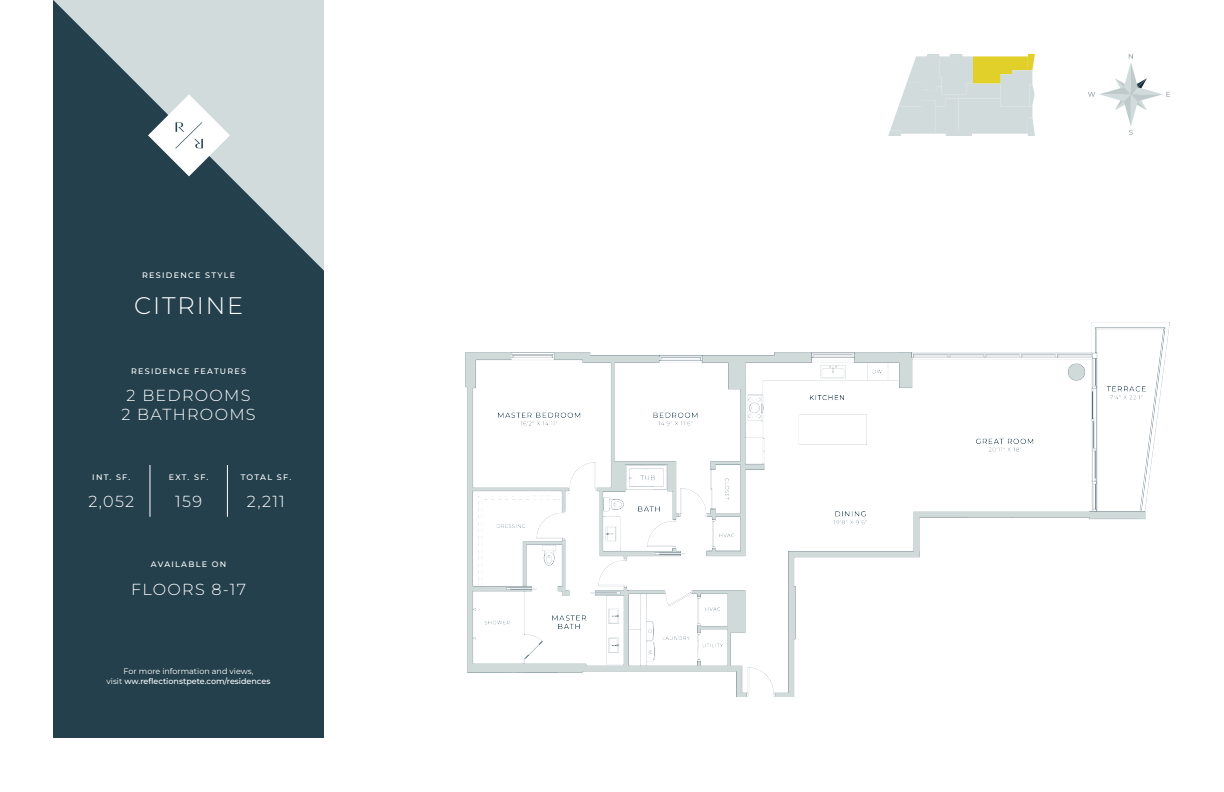
<style>
.page{position:relative;width:1224px;height:792px;background:#fff}
.page>*{position:absolute;margin:0;border:0;box-sizing:border-box;transform-origin:0 0}
.t1{font:300 24px "Montserrat";letter-spacing:.08em;color:#fff}
.t2{font:300 16px "Montserrat";letter-spacing:.08em;color:#fff}
.t3{font:500 8px/9.6px "Montserrat";color:#fff;text-align:center}
.t4{font:500 8px "Montserrat";letter-spacing:.15em;color:#fff}
.s1{font-weight:400}
</style>
<div class="page">
<div style="left:53px;top:0;width:271px;height:738px;background:#24404d"></div>
<svg style="left:53px;top:0;width:271px;height:271px"></svg>
<svg style="left:148px;top:94px;width:82px;height:82px"></svg>
<img style="left:465px;top:323px;width:704px;height:374px">
<svg style="left:1088px;top:54px;width:82px;height:81px"></svg>
<svg style="left:888px;top:54px;width:147px;height:82px;background:#d9dfce"></svg>
<hr style="left:150px;top:465px;width:1px;height:52px;background:#fff">
<hr style="left:227px;top:465px;width:1px;height:52px;background:#fff">
<p class="t4" style="left:142px;top:270px;width:95px">RESIDENCE STYLE</p>
<p class="t1" style="left:134px;top:289px;width:111px">CITRINE</p>
<p class="t4" style="left:131px;top:365px;width:117px">RESIDENCE FEATURES</p>
<p class="t2" style="left:127px;top:385px;width:125px">2 BEDROOMS</p>
<p class="t2" style="left:122px;top:404px;width:136px">2 BATHROOMS</p>
<p class="t4" style="left:92px;top:472px;width:40px">INT. SF.</p>
<p class="t4" style="left:169px;top:472px;width:41px">EXT. SF.</p>
<p class="t4" style="left:241px;top:472px;width:52px">TOTAL SF.</p>
<p class="t2" style="left:88px;top:491px;width:47px">2,052</p>
<p class="t2" style="left:175px;top:491px;width:28px">159</p>
<p class="t2" style="left:247px;top:491px;width:39px">2,211</p>
<p class="t4" style="left:151px;top:559px;width:77px">AVAILABLE ON</p>
<p class="t2" style="left:131px;top:578px;width:117px">FLOORS 8-17</p>
<p class="t3" style="left:107px;top:667px;width:165px"><span class="s1">For more information and views,<br>visit</span> ww.reflectionstpete.com/residences</p>
</div>
